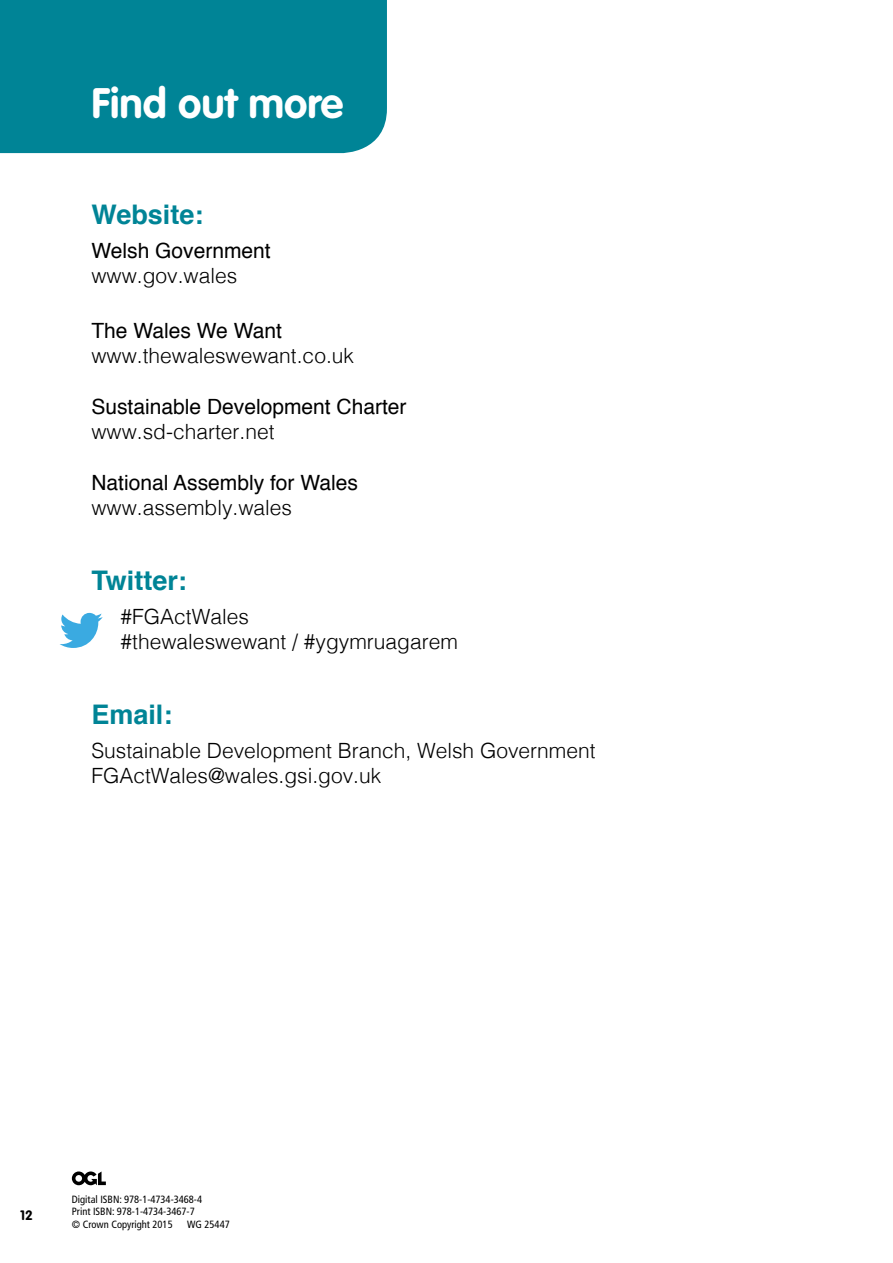
<style>
.page{position:relative;width:893px;height:1263px;background:#fff}
.page>*{position:absolute;margin:0;border:0;box-sizing:border-box;transform-origin:0 0}
.t1{font:700 42px "VAG Rounded Std";color:#fff}
.t2{font:700 27px "Helvetica";color:#008496}
.t3{font:300 21px/25.2px "Helvetica";color:#000}
.t4{font:21px "Helvetica";color:#000}
.t5{font:700 13.5px "VAG Rounded Std";color:#000}
.t6{font:condensed 10.5px/12.6px "Frutiger LT Std";color:#000}
</style>
<div class="page">
<div style="left:0;top:0;width:387px;height:153px;background:#008496"></div>
<svg style="left:72px;top:1171px;width:34px;height:14px"></svg>
<svg style="left:60px;top:613px;width:43px;height:35px"></svg>
<h1 class="t1" style="left:91px;top:79px;width:253px">Find out more</h1>
<p class="t2" style="left:91px;top:193px;width:114px">Website:</p>
<p class="t4" style="left:91px;top:234px;width:181px">Welsh Government</p>
<p class="t3" style="left:91px;top:262px;width:147px">www.gov.wales</p>
<p class="t4" style="left:91px;top:315px;width:192px">The Wales We Want</p>
<p class="t3" style="left:91px;top:342px;width:264px">www.thewaleswewant.co.uk</p>
<p class="t4" style="left:91px;top:391px;width:317px">Sustainable Development Charter</p>
<p class="t3" style="left:91px;top:418px;width:185px">www.sd-charter.net</p>
<p class="t4" style="left:91px;top:466px;width:268px">National Assembly for Wales</p>
<p class="t3" style="left:91px;top:494px;width:202px">www.assembly.wales</p>
<p class="t2" style="left:91px;top:559px;width:97px">Twitter:</p>
<p class="t3" style="left:121px;top:602px;width:339px">#FGActWales<br>#thewaleswewant / #ygymruagarem</p>
<p class="t2" style="left:91px;top:693px;width:83px">Email:</p>
<p class="t3" style="left:91px;top:736px;width:506px">Sustainable Development Branch, Welsh Government<br>FGActWales@wales.gsi.gov.uk</p>
<p class="t5" style="left:20px;top:1208px;width:14px">12</p>
<p class="t6" style="left:72px;top:1193px;width:132px">Digital ISBN: 978-1-4734-3468-4<br>Print ISBN: 978-1-4734-3467-7 © Crown Copyright 2015</p>
<p class="t6" style="left:187px;top:1218px;width:44px">WG 25447</p>
</div>
